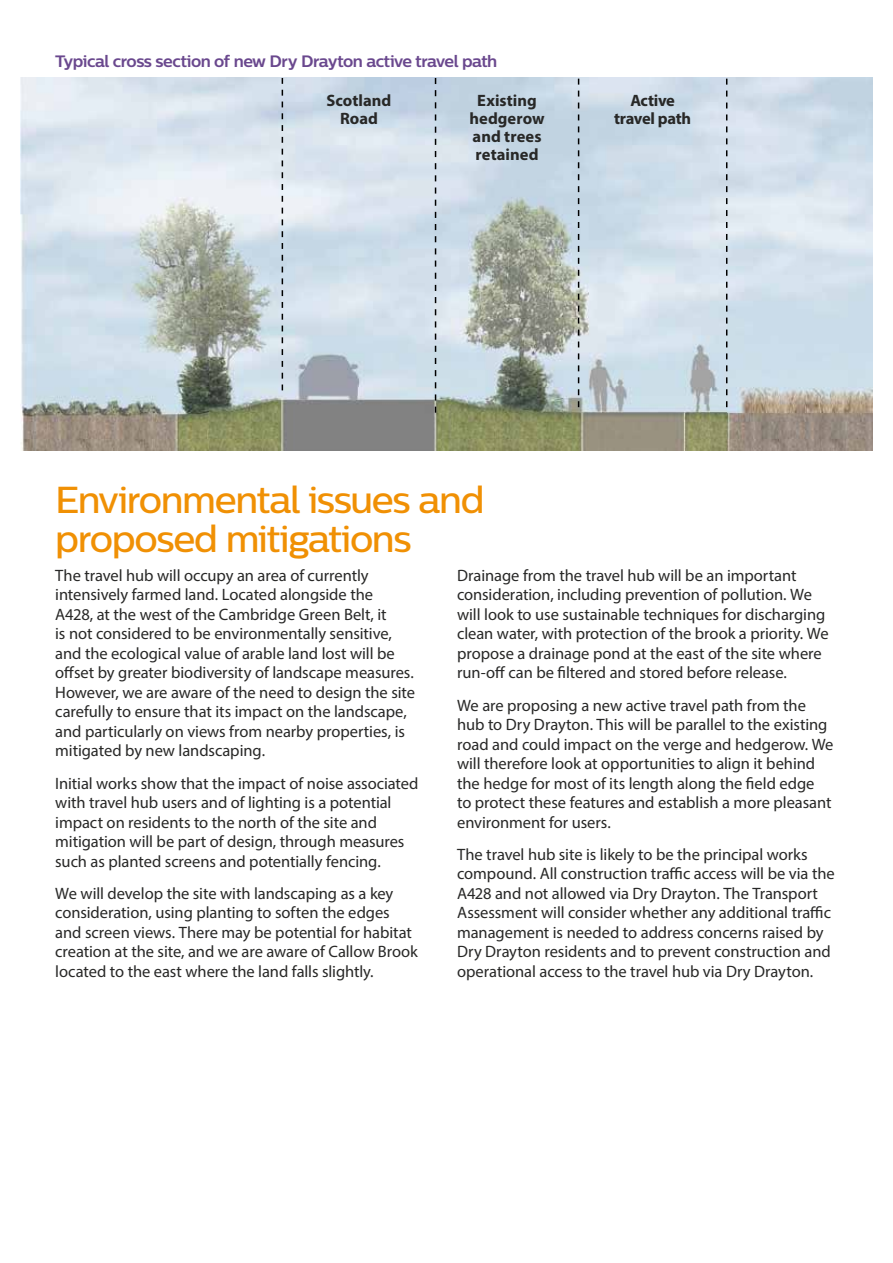
<style>
.page{position:relative;width:893px;height:1263px;background:#fff}
.page>*{position:absolute;margin:0;border:0;box-sizing:border-box;transform-origin:0 0}
.t1{font:500 37.5px/39px "Centrale Sans";letter-spacing:-.04em;color:#f09004}
.t2{font:16.5px/19.5px "Myriad Pro";letter-spacing:-.005em;color:#282827}
.t3{font:700 16.5px "Centrale Sans";letter-spacing:-.03em;color:#6a488e}
.t4{font:700 16.5px/18px "Myriad Pro";color:#282827;text-align:center}
.t5{font:700 16.5px/18px "Myriad Pro";letter-spacing:-.02em;color:#282827;text-align:center}
</style>
<div class="page">
<img style="left:21px;top:78px;width:851px;height:372px">
<svg style="left:282px;top:78px;width:1px;height:312px"></svg>
<svg style="left:435px;top:78px;width:1px;height:335px"></svg>
<svg style="left:578px;top:79px;width:1px;height:328px"></svg>
<svg style="left:726px;top:79px;width:1px;height:328px"></svg>
<p class="t3" style="left:55px;top:52px;width:443px">Typical cross section of new Dry Drayton active travel path</p>
<p class="t4" style="left:326px;top:91px;width:66px">Scotland<br>Road</p>
<p class="t4" style="left:469px;top:91px;width:77px">Existing hedgerow and trees retained</p>
<p class="t5" style="left:614px;top:91px;width:79px">Active travel path</p>
<h1 class="t1" style="left:55px;top:479px;width:431px">Environmental issues and proposed mitigations</h1>
<p class="t2" style="left:55px;top:565px;width:361px">The travel hub will occupy an area of currently intensively farmed land. Located alongside the A428, at the west of the Cambridge Green Belt, it<br>is not considered to be environmentally sensitive, and the ecological value of arable land lost will be offset by greater biodiversity of landscape measures.<br>However, we are aware of the need to design the site carefully to ensure that its impact on the landscape, and particularly on views from nearby properties, is mitigated by new landscaping.</p>
<p class="t2" style="left:55px;top:773px;width:365px">Initial works show that the impact of noise associated with travel hub users and of lighting is a potential impact on residents to the north of the site and mitigation will be part of design, through measures such as planted screens and potentially fencing.</p>
<p class="t2" style="left:55px;top:883px;width:364px">We will develop the site with landscaping as a key consideration, using planting to soften the edges and screen views. There may be potential for habitat creation at the site, and we are aware of Callow Brook located to the east where the land falls slightly.</p>
<p class="t2" style="left:457px;top:565px;width:373px">Drainage from the travel hub will be an important consideration, including prevention of pollution. We will look to use sustainable techniques for discharging clean water, with protection of the brook a priority. We propose a drainage pond at the east of the site where run-off can be filtered and stored before release.</p>
<p class="t2" style="left:457px;top:695px;width:378px">We are proposing a new active travel path from the hub to Dry Drayton. This will be parallel to the existing road and could impact on the verge and hedgerow. We will therefore look at opportunities to align it behind the hedge for most of its length along the field edge<br>to protect these features and establish a more pleasant environment for users.</p>
<p class="t2" style="left:457px;top:844px;width:379px">The travel hub site is likely to be the principal works compound. All construction traffic access will be via the A428 and not allowed via Dry Drayton. The Transport Assessment will consider whether any additional traffic management is needed to address concerns raised by Dry Drayton residents and to prevent construction and operational access to the travel hub via Dry Drayton.</p>
</div>
